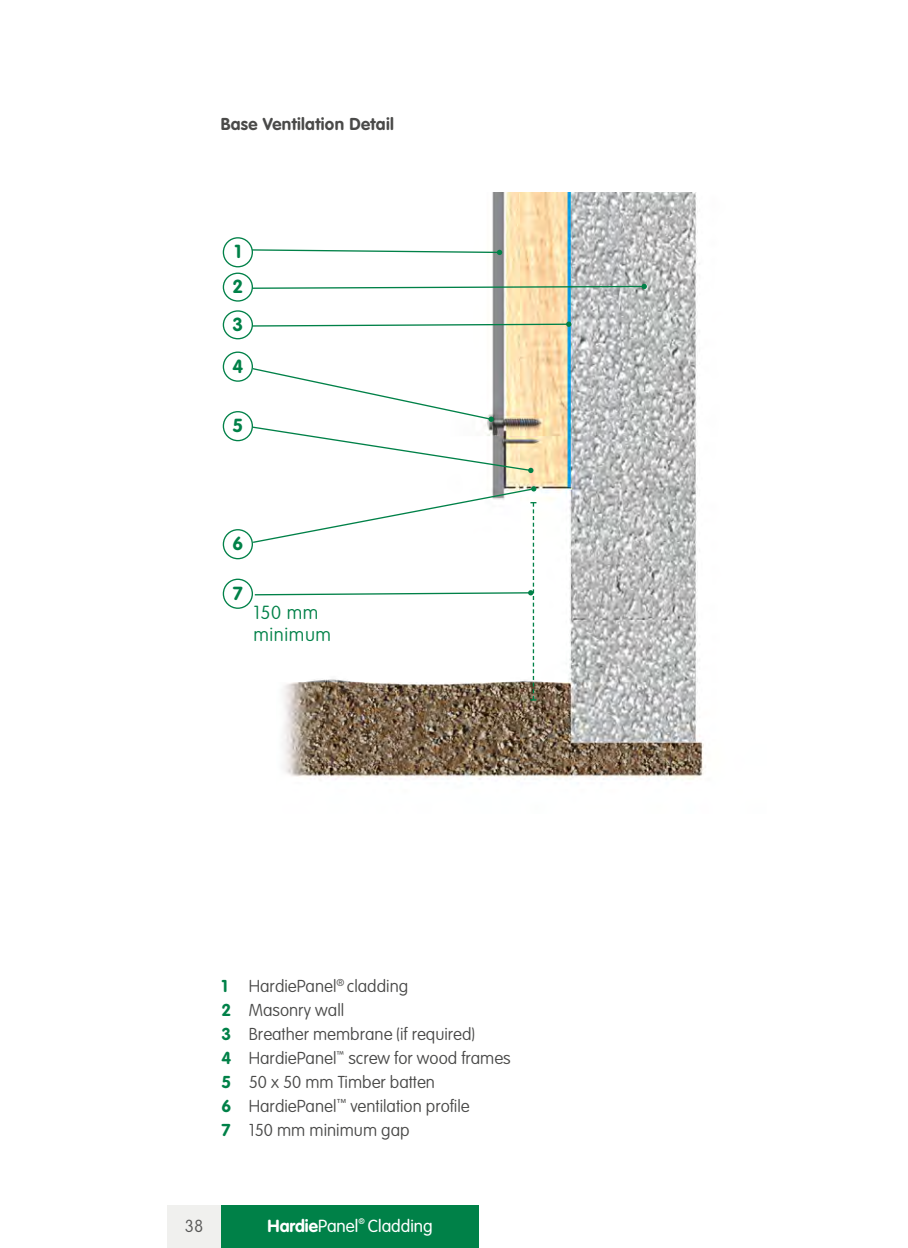
<style>
.page{position:relative;width:908px;height:1248px;background:#fff}
.page>*{position:absolute;margin:0;border:0;box-sizing:border-box;transform-origin:0 0}
.hoofdkop{font:100 18.6px "VAG Rounded Std";letter-spacing:.03em;color:#008148}
.hoofdkop-2{font:700 18.6px "VAG Rounded Std";color:#008148}
.t1{font:700 17.2px "VAG Rounded Std";color:#fff}
.t2{font:300 17.2px "VAG Rounded Std";color:#fff}
.t3{font:100 17.2px "VAG Rounded Std";color:#575756}
.t4{font:100 17px "VAG Rounded Std";color:#4a4a49}
.Heading_2_-_8_5pt_Bo{font:700 17px "VAG Rounded Std";letter-spacing:.02em;color:#4a4a49}
.t5{font:700 17px "VAG Rounded Std";color:#008148}
.t6{font:300 8px "VAG Rounded Std";color:#fff}
.s1{font-weight:300}
</style>
<div class="page">
<img style="left:283px;top:193px;width:423px;height:587px">
<div style="left:223px;top:237px;width:30px;height:30px;border:1px solid #008148;border-radius:50%"></div>
<svg style="left:251px;top:248px;width:251px;height:7px"></svg>
<svg style="left:253px;top:284px;width:393px;height:5px"></svg>
<svg style="left:253px;top:321px;width:318px;height:6px"></svg>
<div style="left:223px;top:272px;width:30px;height:29px;border:1px solid #008148;border-radius:50%"></div>
<div style="left:223px;top:310px;width:30px;height:29px;border:1px solid #008148;border-radius:50%"></div>
<div style="left:223px;top:351px;width:30px;height:31px;border:1px solid #008148;border-radius:50%"></div>
<div style="left:223px;top:411px;width:30px;height:30px;border:1px solid #008148;border-radius:50%"></div>
<svg style="left:251px;top:367px;width:282px;height:106px"></svg>
<div style="left:223px;top:529px;width:30px;height:30px;border:1px solid #008148;border-radius:50%"></div>
<div style="left:223px;top:578px;width:30px;height:31px;border:1px solid #008148;border-radius:50%"></div>
<svg style="left:251px;top:486px;width:285px;height:214px"></svg>
<div style="left:167px;top:1205px;width:54px;height:42px;background:#f0f0ee"></div>
<div style="left:221px;top:1205px;width:258px;height:42px;background:#008148"></div>
<p class="Heading_2_-_8_5pt_Bo" style="left:221px;top:114px;width:175px">Base Ventilation Detail</p>
<p class="hoofdkop-2" style="left:234px;top:241px;width:8px">1</p>
<p class="hoofdkop-2" style="left:232px;top:276px;width:12px">2</p>
<p class="hoofdkop-2" style="left:232px;top:313px;width:12px">3</p>
<p class="hoofdkop-2" style="left:232px;top:355px;width:12px">4</p>
<p class="hoofdkop-2" style="left:232px;top:414px;width:12px">5</p>
<p class="hoofdkop-2" style="left:232px;top:532px;width:12px">6</p>
<p class="hoofdkop-2" style="left:233px;top:582px;width:12px">7</p>
<p class="hoofdkop" style="left:253px;top:601px;width:66px">150 mm</p>
<p class="hoofdkop" style="left:253px;top:623px;width:79px">minimum</p>
<p class="t5" style="left:221px;top:975px;width:8px">1</p>
<p class="t5" style="left:221px;top:999px;width:11px">2</p>
<p class="t5" style="left:221px;top:1023px;width:11px">3</p>
<p class="t5" style="left:221px;top:1047px;width:11px">4</p>
<p class="t5" style="left:221px;top:1071px;width:11px">5</p>
<p class="t5" style="left:221px;top:1095px;width:11px">6</p>
<p class="t5" style="left:221px;top:1119px;width:11px">7</p>
<p class="t4" style="left:249px;top:975px;width:161px">HardiePanel<sup>®</sup> cladding</p>
<p class="t4" style="left:249px;top:999px;width:97px">Masonry wall</p>
<p class="t4" style="left:249px;top:1023px;width:228px">Breather membrane (if required)</p>
<p class="t4" style="left:249px;top:1047px;width:263px">HardiePanel<sup>™</sup> screw for wood frames</p>
<p class="t4" style="left:249px;top:1071px;width:187px">50 x 50 mm Timber batten</p>
<p class="t4" style="left:249px;top:1095px;width:222px">HardiePanel<sup>™</sup> ventilation profile</p>
<p class="t4" style="left:249px;top:1119px;width:162px">150 mm minimum gap</p>
<p class="t3" style="left:185px;top:1215px;width:20px">38</p>
<p class="t1" style="left:267px;top:1215px;width:92px">Hardie<span class="s1">Panel</span></p>
<p class="t6" style="left:358px;top:1216px;width:8px">®</p>
<p class="t2" style="left:368px;top:1216px;width:66px">Cladding</p>
</div>
